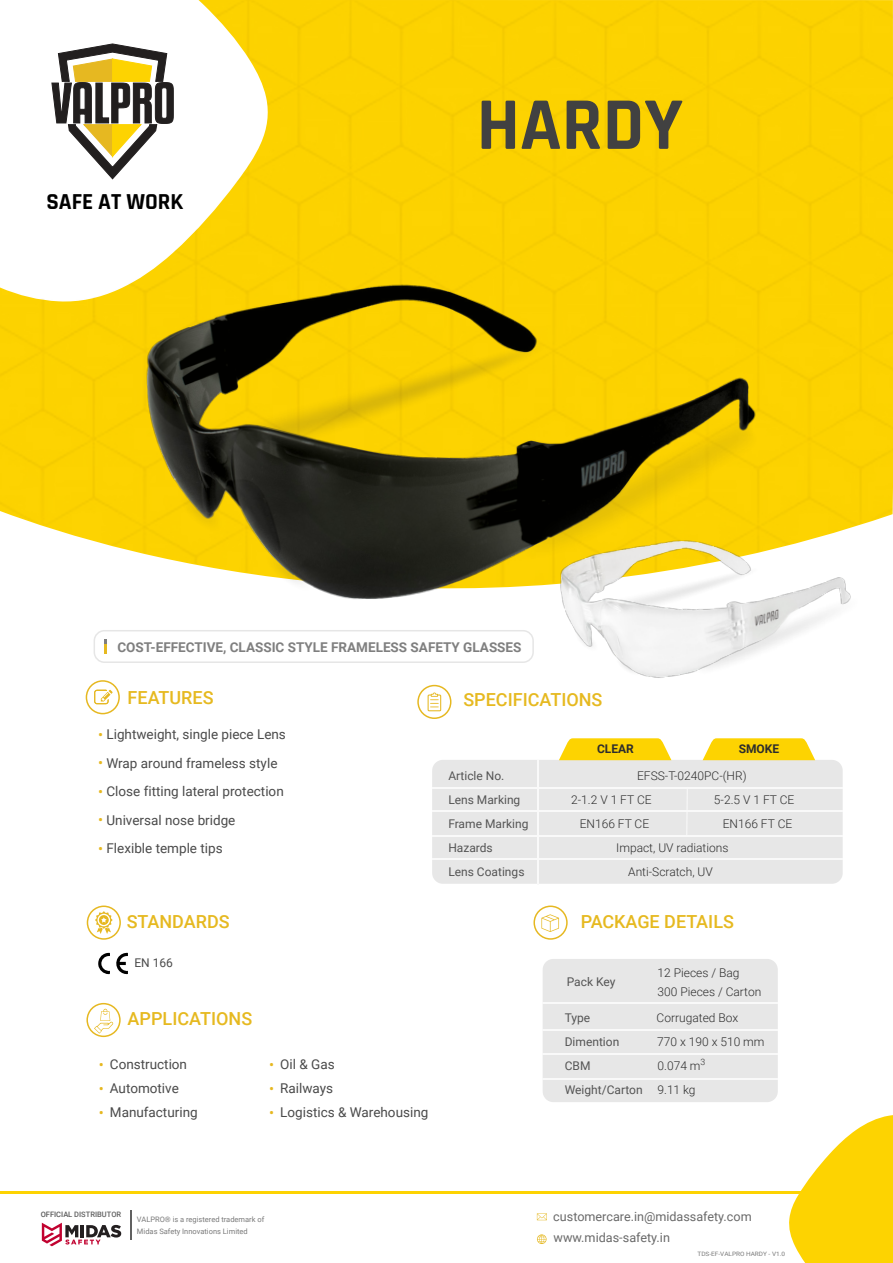
<style>
.page{position:relative;width:893px;height:1263px;background:#fff}
.page>*{position:absolute;margin:0;border:0;box-sizing:border-box;transform-origin:0 0}
.t1{font:700 75px "Rajdhani";color:#414141}
.t2{font:700 23.1px "Rajdhani";color:#000}
.t3{font:500 18px "Roboto";color:#e6b920}
.t4{font:15px/28.5px "Roboto";color:#e6b821;text-align:justify}
.t5{font:13.5px/28.5px "Roboto";color:#4a4a4a}
.t6{font:700 13.5px "Roboto";color:#7f7f7f}
.t7{font:12.6px/21px "Roboto";color:#696969}
.t8{font:300 12px/19px "Roboto";color:#2d2d2d}
.t9{font:12px/24px "Roboto";color:#545454}
.t10{font:700 12px "Roboto";color:#2d2d2d}
.t11{font:12px "Roboto";color:#4a4a4a}
.t12{font:7.5px/11.2px "Roboto";color:#7a7a7a}
.t13{font:500 7.5px "Roboto";color:#606060}
.t14{font:6px "Roboto";color:#7a7a7a;scale:1.08 1}
.s1{font-weight:300;color:#2d2d2d}
.s2{color:#595959}
</style>
<div class="page">
<img style="left:0;top:0;width:893px;height:553px">
<div style="left:543px;top:959px;width:235px;height:143px;background:#e7e7e7;border-radius:11px"></div>
<hr style="left:0;top:1192px;width:804px;height:2px;background:#fdd301">
<svg style="left:104px;top:639px;width:3px;height:15px"></svg>
<div style="left:94px;top:630px;width:440px;height:33px;border:2px solid #e6e6e6;border-radius:10px"></div>
<div style="left:86px;top:680px;width:34px;height:34px;border:2px solid #e6b821;border-radius:50%"></div>
<div style="left:87px;top:905px;width:34px;height:35px;border:2px solid #e6b821;border-radius:50%"></div>
<svg style="left:94px;top:690px;width:19px;height:14px"></svg>
<div style="left:417px;top:685px;width:34px;height:34px;border:2px solid #e6b821;border-radius:50%"></div>
<svg style="left:428px;top:692px;width:13px;height:19px"></svg>
<svg style="left:95px;top:911px;width:18px;height:23px"></svg>
<div style="left:533px;top:905px;width:35px;height:35px;border:2px solid #e6b821;border-radius:50%"></div>
<svg style="left:541px;top:914px;width:18px;height:18px"></svg>
<div style="left:86px;top:1003px;width:35px;height:34px;border:2px solid #e6b821;border-radius:50%"></div>
<svg style="left:94px;top:1009px;width:19px;height:24px"></svg>
<svg style="left:52px;top:44px;width:121px;height:135px"></svg>
<svg style="left:788px;top:1115px;width:105px;height:148px"></svg>
<hr style="left:543px;top:1078px;width:235px;height:2px;background:#f9f9f9">
<hr style="left:543px;top:1053px;width:235px;height:2px;background:#f9f9f9">
<hr style="left:543px;top:1029px;width:235px;height:1px;background:#f9f9f9">
<hr style="left:543px;top:1002px;width:235px;height:2px;background:#f9f9f9">
<svg style="left:98px;top:952px;width:30px;height:22px"></svg>
<img style="left:140px;top:267px;width:621px;height:332px">
<img style="left:548px;top:525px;width:315px;height:153px">
<div style="left:432px;top:760px;width:411px;height:124px;background:#e7e7e7;border-radius:11px"></div>
<hr style="left:432px;top:787px;width:411px;height:2px;background:#f9f9f9">
<svg style="left:686px;top:789px;width:2px;height:46px"></svg>
<hr style="left:537px;top:760px;width:1px;height:125px;background:#f9f9f9">
<hr style="left:432px;top:810px;width:411px;height:2px;background:#f9f9f9">
<hr style="left:432px;top:835px;width:411px;height:1px;background:#f9f9f9">
<hr style="left:432px;top:858px;width:411px;height:2px;background:#f9f9f9">
<svg style="left:559px;top:738px;width:112px;height:22px;background:#fdd71c"></svg>
<svg style="left:702px;top:738px;width:113px;height:22px;background:#fdd71e"></svg>
<svg style="left:537px;top:1234px;width:9px;height:10px"></svg>
<svg style="left:537px;top:1213px;width:10px;height:7px"></svg>
<hr style="left:130px;top:1210px;width:1px;height:30px;background:#616161">
<svg style="left:42px;top:1223px;width:79px;height:23px"></svg>
<h2 class="t2" style="left:46px;top:187px;width:139px">SAFE AT WORK</h2>
<h1 class="t1" style="left:477px;top:79px;width:208px">HARDY</h1>
<p class="t6" style="left:117px;top:638px;width:405px">COST-EFFECTIVE, CLASSIC STYLE FRAMELESS SAFETY GLASSES</p>
<h3 class="t3" style="left:128px;top:685px;width:87px">FEATURES</h3>
<p class="t5" style="left:106px;top:720px;width:181px">Lightweight, single piece Lens<br>Wrap around frameless style<br>Close fitting lateral protection<br>Universal nose bridge<br>Flexible temple tips</p>
<p class="t4" style="left:98px;top:719px;width:7px">• • • • •</p>
<h3 class="t3" style="left:127px;top:909px;width:104px">STANDARDS</h3>
<p class="t11" style="left:134px;top:954px;width:40px">EN 166</p>
<h3 class="t3" style="left:128px;top:1006px;width:126px">APPLICATIONS</h3>
<p class="t4" style="left:99px;top:1052px;width:7px;line-height:24px">• • •</p>
<p class="t5" style="left:280px;top:1052px;width:150px;line-height:24px">Oil &amp; Gas<br>Railways<br>Logistics &amp; Warehousing</p>
<p class="t5" style="left:110px;top:1052px;width:89px;line-height:24px">Construction<br>Automotive<br>Manufacturing</p>
<p class="t4" style="left:269px;top:1052px;width:7px;line-height:24px">• • •</p>
<h3 class="t3" style="left:463px;top:687px;width:141px">SPECIFICATIONS</h3>
<p class="t10" style="left:597px;top:740px;width:38px">CLEAR</p>
<p class="t10" style="left:739px;top:740px;width:42px">SMOKE</p>
<p class="t9" style="left:448px;top:764px;width:58px">Article No.</p>
<p class="t8" style="left:637px;top:766px;width:111px">EFSS-T-0240PC-(HR)</p>
<p class="t9" style="left:448px;top:788px;width:74px">Lens Marking</p>
<p class="t8" style="left:571px;top:790px;width:82px">2-1.2 V 1 FT CE</p>
<p class="t8" style="left:714px;top:790px;width:82px">5-2.5 V 1 FT CE</p>
<p class="t9" style="left:448px;top:812px;width:82px">Frame Marking</p>
<p class="t8" style="left:580px;top:814px;width:71px">EN166 FT CE</p>
<p class="t8" style="left:723px;top:814px;width:71px">EN166 FT CE</p>
<p class="t9" style="left:448px;top:836px;width:46px">Hazards</p>
<p class="t8" style="left:616px;top:838px;width:114px">Impact, UV radiations</p>
<p class="t9" style="left:448px;top:860px;width:78px">Lens Coatings</p>
<p class="t8" style="left:628px;top:862px;width:86px">Anti-Scratch, UV</p>
<h3 class="t3" style="left:581px;top:909px;width:155px">PACKAGE DETAILS</h3>
<p class="t9" style="left:567px;top:969px;width:50px">Pack Key</p>
<p class="t8" style="left:657px;top:962px;width:105px">12 Pieces / Bag<br>300 Pieces / Carton</p>
<p class="t9" style="left:565px;top:1005px;width:27px">Type</p>
<p class="t8" style="left:657px;top:1008px;width:83px">Corrugated Box</p>
<p class="t9" style="left:565px;top:1029px;width:56px">Dimention</p>
<p class="t8" style="left:657px;top:1032px;width:109px">770 x 190 x 510 mm</p>
<p class="t9" style="left:565px;top:1053px;width:27px">CBM</p>
<p class="t9" style="left:565px;top:1053px;width:142px;text-indent:93px"><span class="s1">0.074 m</span><sup>3<br></sup>Weight/Carton <span class="s1">9.11 kg</span></p>
<p class="t13" style="left:41px;top:1209px;width:82px"><span class="s2">OFFICIAL</span> DISTRIBUTOR</p>
<p class="t12" style="left:137px;top:1214px;width:129px">VALPRO® is a registered trademark of<br>Midas Safety Innovations Limited</p>
<p class="t7" style="left:553px;top:1206px;width:200px">customercare.in@midassafety.com www.midas-safety.in</p>
<p class="t14" style="left:697px;top:1250px;width:83px">TDS-EF-VALPRO HARDY - V1.0</p>
</div>
